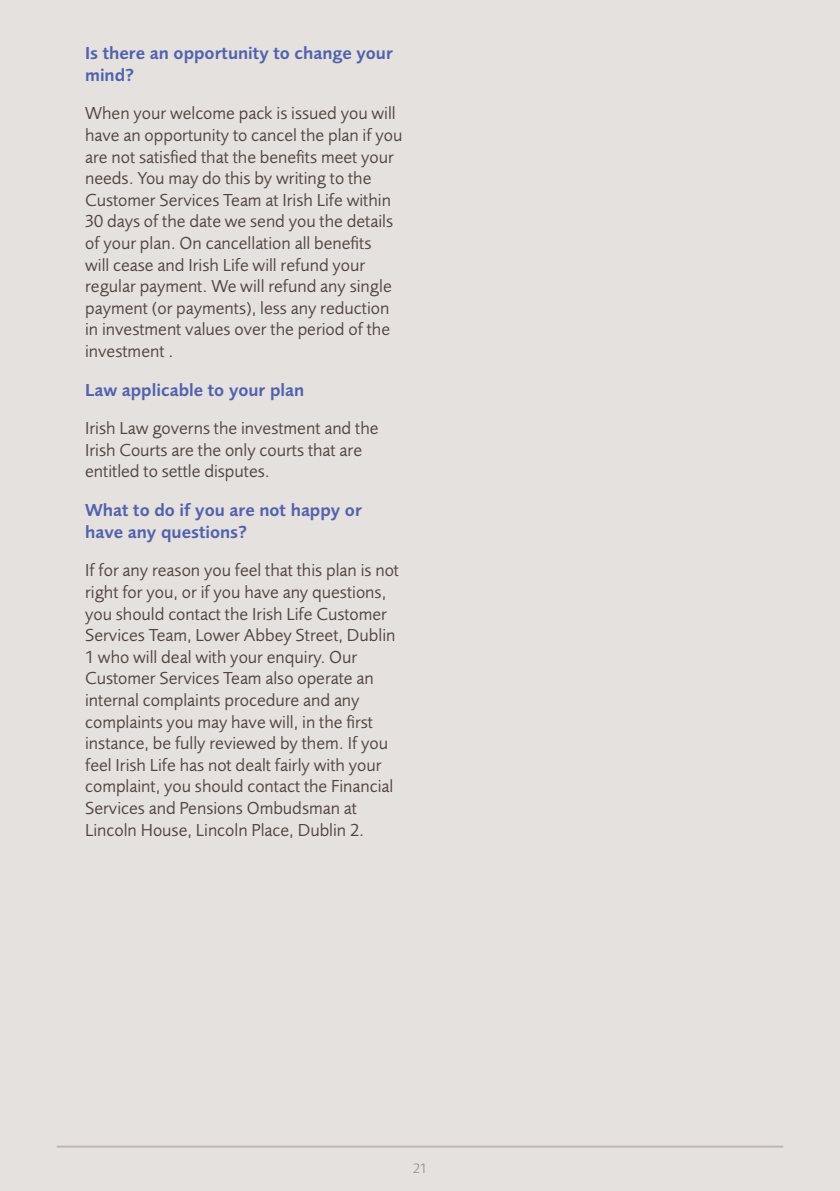
<style>
.page{position:relative;width:840px;height:1191px;background:#fff}
.page>*{position:absolute;margin:0;border:0;box-sizing:border-box;transform-origin:0 0}
.t1{font:18px/21.6px "Foundry Sans";color:#51443f}
.t2{font:600 18px/21.6px "Foundry Sans";color:#5261ac}
.t3{font:300 14px "Foundry Sans";color:#8b807b}
</style>
<div class="page">
<div style="left:0;top:0;width:839px;height:1191px;background:#e4e1df"></div>
<hr style="left:57px;top:1145px;width:725px;height:2px;background:#beb7b4">
<p class="t2" style="left:85px;top:42px;width:309px">Is there an opportunity to change your mind?</p>
<p class="t1" style="left:85px;top:103px;width:318px">When your welcome pack is issued you will have an opportunity to cancel the plan if you are not satisfied that the benefits meet your needs. You may do this by writing to the Customer Services Team at Irish Life within 30 days of the date we send you the details of your plan. On cancellation all benefits<br>will cease and Irish Life will refund your regular payment. We will refund any single payment (or payments), less any reduction in investment values over the period of the investment .</p>
<p class="t2" style="left:85px;top:379px;width:220px">Law applicable to your plan</p>
<p class="t1" style="left:85px;top:418px;width:295px">Irish Law governs the investment and the<br>Irish Courts are the only courts that are entitled to settle disputes.</p>
<p class="t2" style="left:85px;top:499px;width:278px">What to do if you are not happy or have any questions?</p>
<p class="t1" style="left:85px;top:560px;width:315px">If for any reason you feel that this plan is not right for you, or if you have any questions, you should contact the Irish Life Customer Services Team, Lower Abbey Street, Dublin 1 who will deal with your enquiry. Our Customer Services Team also operate an internal complaints procedure and any complaints you may have will, in the first instance, be fully reviewed by them. If you feel Irish Life has not dealt fairly with your complaint, you should contact the Financial Services and Pensions Ombudsman at Lincoln House, Lincoln Place, Dublin 2.</p>
<p class="t3" style="left:413px;top:1160px;width:15px">21</p>
</div>
